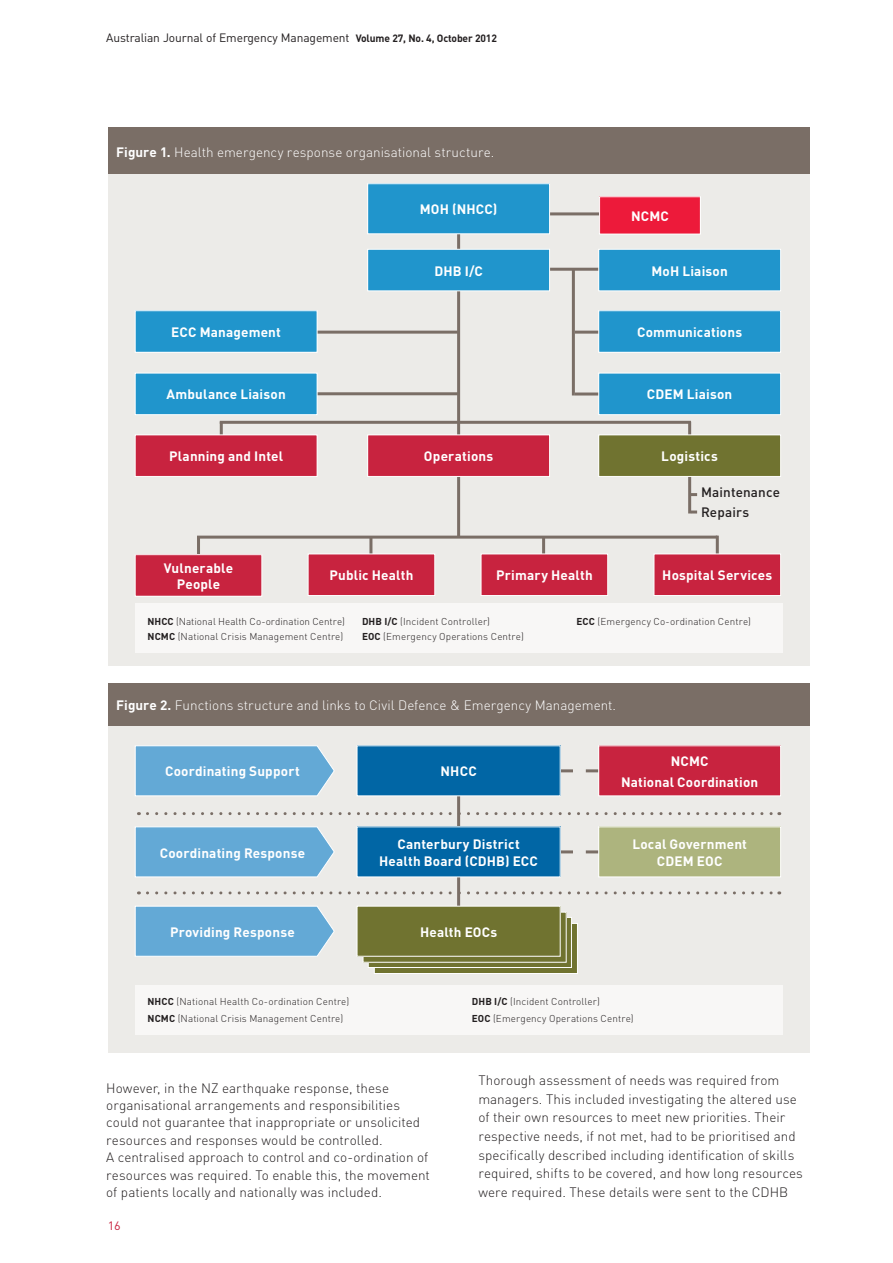
<style>
.page{position:relative;width:893px;height:1263px;background:#fff}
.page>*{position:absolute;margin:0;border:0;box-sizing:border-box;transform-origin:0 0}
.Body_Text{font:300 13.5px/17.4px "DIN";color:#231f20}
.t1{font:700 13.5px/16.2px "DIN";letter-spacing:.01em;color:#fff;text-align:center}
.Body_Text-2{font:300 13.5px "DIN";color:#fff}
.t2{font:500 13.5px/19.5px "DIN";letter-spacing:.01em;color:#231f20}
.t3{font:12px "DIN";letter-spacing:-.01em;color:#231f20}
.t4{font:12px "DIN";color:#c8233f;scale:1.05 1}
.t5{font:300 9.9px/15px "DIN";letter-spacing:.01em;color:#231f20}
.s1{font-weight:700;font-size:10.5px}
.s2{font-weight:700}
</style>
<div class="page">
<div style="left:108px;top:137px;width:701px;height:528px;background:#ecebe8"></div>
<div style="left:108px;top:128px;width:701px;height:46px;background:#7a6e66"></div>
<hr style="left:457px;top:210px;width:3px;height:326px;background:#7a6e66">
<hr style="left:572px;top:269px;width:3px;height:126px;background:#7a6e66">
<hr style="left:688px;top:422px;width:3px;height:91px;background:#7a6e66">
<hr style="left:220px;top:422px;width:3px;height:39px;background:#7a6e66">
<hr style="left:197px;top:536px;width:3px;height:40px;background:#7a6e66">
<hr style="left:369px;top:536px;width:3px;height:40px;background:#7a6e66">
<hr style="left:542px;top:536px;width:3px;height:40px;background:#7a6e66">
<hr style="left:716px;top:536px;width:3px;height:40px;background:#7a6e66">
<hr style="left:157px;top:331px;width:301px;height:3px;background:#7a6e66">
<hr style="left:157px;top:392px;width:301px;height:3px;background:#7a6e66">
<hr style="left:220px;top:421px;width:471px;height:3px;background:#7a6e66">
<hr style="left:197px;top:536px;width:520px;height:3px;background:#7a6e66">
<hr style="left:384px;top:212px;width:301px;height:3px;background:#7a6e66">
<hr style="left:384px;top:268px;width:301px;height:3px;background:#7a6e66">
<hr style="left:575px;top:331px;width:110px;height:3px;background:#7a6e66">
<hr style="left:575px;top:392px;width:110px;height:3px;background:#7a6e66">
<svg style="left:691px;top:493px;width:6px;height:3px"></svg>
<svg style="left:691px;top:510px;width:6px;height:3px"></svg>
<div style="left:368px;top:184px;width:182px;height:50px;background:#2095cc"></div>
<div style="left:367px;top:183px;width:183px;height:51px;border:1px solid #fff"></div>
<div style="left:368px;top:249px;width:182px;height:42px;background:#2095cc"></div>
<div style="left:367px;top:249px;width:183px;height:42px;border:1px solid #fff"></div>
<div style="left:368px;top:435px;width:182px;height:41px;background:#c8233f"></div>
<div style="left:367px;top:434px;width:183px;height:43px;border:1px solid #fff"></div>
<div style="left:481px;top:554px;width:127px;height:41px;background:#c8233f"></div>
<div style="left:481px;top:553px;width:127px;height:43px;border:1px solid #fff"></div>
<div style="left:654px;top:554px;width:127px;height:41px;background:#c8233f"></div>
<div style="left:653px;top:553px;width:128px;height:43px;border:1px solid #fff"></div>
<div style="left:308px;top:554px;width:127px;height:41px;background:#c8233f"></div>
<div style="left:308px;top:553px;width:127px;height:43px;border:1px solid #fff"></div>
<div style="left:135px;top:555px;width:127px;height:41px;background:#c8233f"></div>
<div style="left:135px;top:554px;width:127px;height:43px;border:1px solid #fff"></div>
<div style="left:599px;top:435px;width:182px;height:41px;background:#707330"></div>
<div style="left:598px;top:434px;width:183px;height:43px;border:1px solid #fff"></div>
<div style="left:135px;top:435px;width:182px;height:41px;background:#c8233f"></div>
<div style="left:135px;top:434px;width:183px;height:43px;border:1px solid #fff"></div>
<div style="left:599px;top:249px;width:182px;height:42px;background:#2095cc"></div>
<div style="left:598px;top:249px;width:183px;height:42px;border:1px solid #fff"></div>
<div style="left:599px;top:311px;width:182px;height:41px;background:#2095cc"></div>
<div style="left:598px;top:310px;width:183px;height:43px;border:1px solid #fff"></div>
<div style="left:135px;top:311px;width:182px;height:41px;background:#2095cc"></div>
<div style="left:135px;top:310px;width:183px;height:43px;border:1px solid #fff"></div>
<div style="left:599px;top:373px;width:182px;height:42px;background:#2095cc"></div>
<div style="left:598px;top:373px;width:183px;height:42px;border:1px solid #fff"></div>
<div style="left:135px;top:373px;width:182px;height:42px;background:#2095cc"></div>
<div style="left:135px;top:373px;width:183px;height:42px;border:1px solid #fff"></div>
<div style="left:600px;top:197px;width:100px;height:37px;background:#ed1a3a"></div>
<div style="left:599px;top:196px;width:102px;height:39px;border:1px solid #fff"></div>
<div style="left:135px;top:604px;width:647px;height:49px;background:#f8f7f6"></div>
<div style="left:108px;top:699px;width:701px;height:354px;background:#ecebe8"></div>
<div style="left:374px;top:923px;width:204px;height:51px;background:#707330;border:1px solid #fff"></div>
<div style="left:368px;top:917px;width:203px;height:50px;background:#707330"></div>
<div style="left:368px;top:917px;width:204px;height:51px;border:1px solid #fff"></div>
<div style="left:363px;top:912px;width:203px;height:50px;background:#707330"></div>
<div style="left:363px;top:912px;width:204px;height:51px;border:1px solid #fff"></div>
<div style="left:108px;top:683px;width:701px;height:43px;background:#7a6e66"></div>
<hr style="left:457px;top:772px;width:3px;height:162px;background:#7a6e66">
<svg style="left:561px;top:769px;width:37px;height:3px"></svg>
<svg style="left:561px;top:850px;width:37px;height:3px"></svg>
<div style="left:357px;top:746px;width:203px;height:50px;background:#0166a5"></div>
<div style="left:357px;top:827px;width:203px;height:50px;background:#0166a5"></div>
<div style="left:357px;top:906px;width:203px;height:50px;background:#707330"></div>
<div style="left:357px;top:906px;width:204px;height:51px;border:1px solid #fff"></div>
<svg style="left:135px;top:745px;width:200px;height:51px;background:#70afd8"></svg>
<svg style="left:135px;top:826px;width:200px;height:51px;background:#70afd8"></svg>
<svg style="left:135px;top:906px;width:200px;height:51px;background:#70afd8"></svg>
<div style="left:135px;top:985px;width:647px;height:49px;background:#f8f7f6"></div>
<div style="left:599px;top:746px;width:182px;height:50px;background:#c8233f"></div>
<div style="left:599px;top:827px;width:182px;height:50px;background:#adb47e"></div>
<div style="left:598px;top:826px;width:183px;height:51px;border:1px solid #fff"></div>
<svg style="left:147px;top:812px;width:633px;height:3px"></svg>
<svg style="left:147px;top:891px;width:633px;height:3px"></svg>
<p class="t3" style="left:106px;top:30px;width:392px">Australian Journal of Emergency Management <span class="s1">Volume 27, No. 4, October 2012</span></p>
<p class="Body_Text-2" style="left:116px;top:143px;width:379px"><span class="s2">Figure 1.</span> Health emergency response organisational structure.</p>
<p class="t1" style="left:420px;top:201px;width:79px">MOH (NHCC)</p>
<p class="t1" style="left:434px;top:262px;width:50px">DHB I/C</p>
<p class="t1" style="left:631px;top:207px;width:39px">NCMC</p>
<p class="t1" style="left:651px;top:262px;width:78px">MoH Liaison</p>
<p class="t1" style="left:171px;top:324px;width:111px">ECC Management</p>
<p class="t1" style="left:637px;top:324px;width:107px">Communications</p>
<p class="t1" style="left:167px;top:386px;width:121px">Ambulance Liaison</p>
<p class="t1" style="left:647px;top:386px;width:87px">CDEM Liaison</p>
<p class="t1" style="left:424px;top:448px;width:71px">Operations</p>
<p class="t1" style="left:169px;top:448px;width:116px">Planning and Intel</p>
<p class="t1" style="left:661px;top:448px;width:58px">Logistics</p>
<p class="t1" style="left:164px;top:559px;width:71px">Vulnerable<br>People</p>
<p class="t2" style="left:701px;top:482px;width:80px">Maintenance<br>Repairs</p>
<p class="t1" style="left:329px;top:567px;width:85px">Public Health</p>
<p class="t1" style="left:496px;top:567px;width:98px">Primary Health</p>
<p class="t1" style="left:662px;top:567px;width:112px">Hospital Services</p>
<p class="t5" style="left:147px;top:614px;width:199px"><span class="s2">NHCC</span> (National Health Co-ordination Centre)<br><span class="s2">NCMC</span> (National Crisis Management Centre)</p>
<p class="t5" style="left:362px;top:614px;width:163px"><span class="s2">DHB I/C</span> (Incident Controller)<br><span class="s2">EOC</span> (Emergency Operations Centre)</p>
<p class="t5" style="left:576px;top:614px;width:176px"><span class="s2">ECC</span> (Emergency Co-ordination Centre)</p>
<p class="Body_Text-2" style="left:116px;top:697px;width:501px"><span class="s2">Figure 2.</span> Functions structure and links to Civil Defence &amp; Emergency Management.</p>
<p class="t1" style="left:165px;top:763px;width:136px">Coordinating Support</p>
<p class="t1" style="left:160px;top:844px;width:147px">Coordinating Response</p>
<p class="t1" style="left:170px;top:923px;width:126px">Providing Response</p>
<p class="t1" style="left:441px;top:763px;width:38px">NHCC</p>
<p class="t1" style="left:379px;top:836px;width:160px">Canterbury District<br>Health Board (CDHB) ECC</p>
<p class="t1" style="left:420px;top:923px;width:79px">Health EOCs</p>
<p class="t1" style="left:426px;top:929px;width:79px">Health EOCs</p>
<p class="t1" style="left:621px;top:750px;width:139px;line-height:20.4px">NCMC<br>National Coordination</p>
<p class="t1" style="left:632px;top:836px;width:116px">Local Government<br>CDEM EOC</p>
<p class="t5" style="left:147px;top:993px;width:203px;line-height:16.5px"><span class="s2">NHCC</span> (National Health Co-ordination Centre)<br><span class="s2">NCMC</span> (National Crisis Management Centre)</p>
<p class="t5" style="left:472px;top:993px;width:163px;line-height:16.5px"><span class="s2">DHB I/C</span> (Incident Controller)<br><span class="s2">EOC</span> (Emergency Operations Centre)</p>
<p class="Body_Text" style="left:106px;top:1079px;width:325px">However, in the NZ earthquake response, these organisational arrangements and responsibilities could not guarantee that inappropriate or unsolicited resources and responses would be controlled.<br>A centralised approach to control and co-ordination of resources was required. To enable this, the movement of patients locally and nationally was included.</p>
<p class="Body_Text" style="left:478px;top:1071px;width:326px;line-height:18.6px">Thorough assessment of needs was required from managers. This included investigating the altered use of their own resources to meet new priorities. Their respective needs, if not met, had to be prioritised and specifically described including identification of skills required, shifts to be covered, and how long resources were required. These details were sent to the CDHB</p>
<p class="t4" style="left:108px;top:1218px;width:14px">16</p>
</div>
